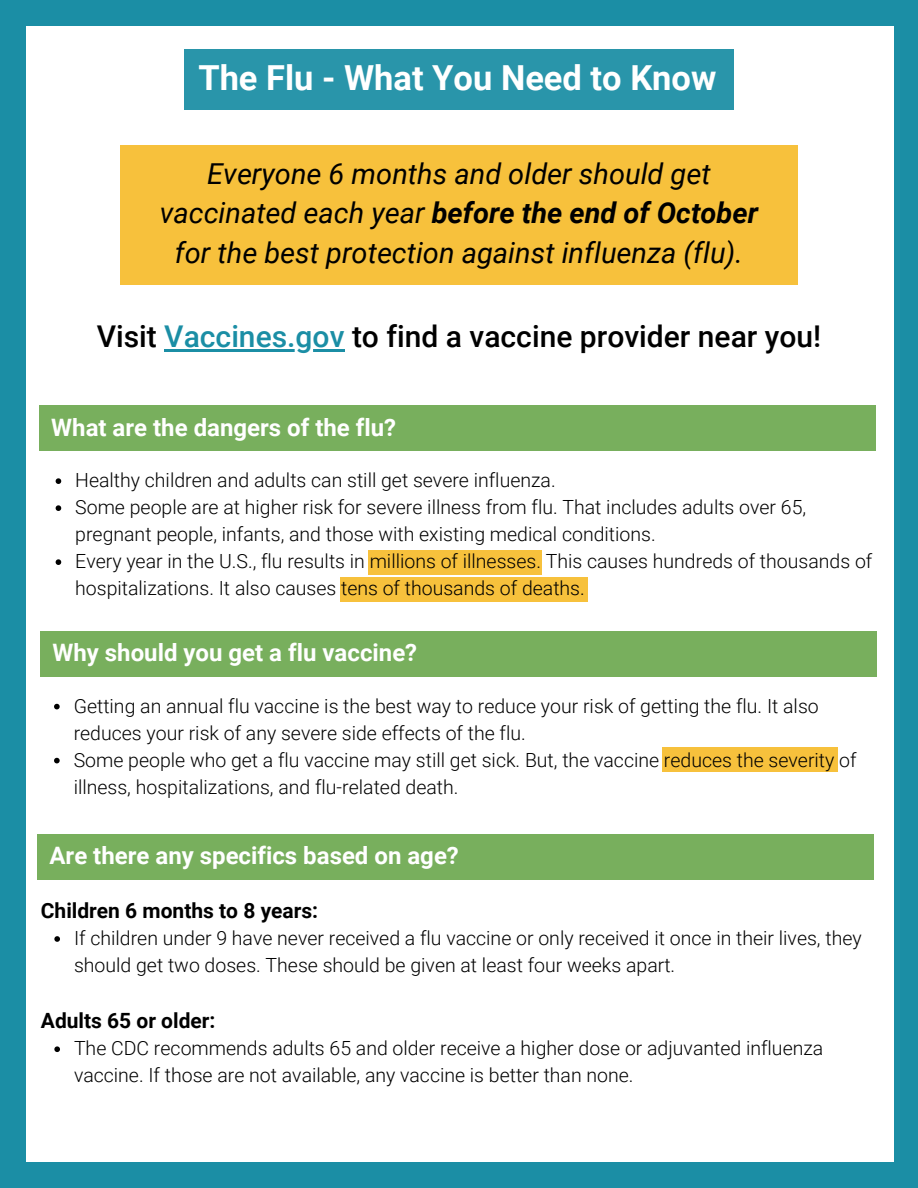
<style>
.page{position:relative;width:918px;height:1188px;background:#fff}
.page>*{position:absolute;margin:0;border:0;box-sizing:border-box;transform-origin:0 0}
.t1{font:700 34.5px "Roboto";color:#fff}
.t2{font:500 30px "Roboto";color:#000}
.t3{font:italic 28.8px/39.3px "Roboto";color:#000;text-align:center}
.t4{font:700 24px "Roboto";color:#fff}
.t5{font:700 21px "Roboto";color:#000}
.t6{font:300 19.5px/27px "Roboto";color:#000}
.s1{font-weight:700}
.s2{color:#1b8ea5}
</style>
<div class="page">
<div style="left:120px;top:145px;width:678px;height:140px;background:#f7c13c"></div>
<div style="left:0;top:0;width:918px;height:25px;background:#1b8ea5"></div>
<hr style="left:164px;top:349px;width:181px;height:2px;background:#1b8ea5">
<div style="left:368px;top:551px;width:173px;height:24px;background:#f7c13c"></div>
<div style="left:340px;top:577px;width:247px;height:24px;background:#f7c13c"></div>
<svg style="left:56px;top:478px;width:5px;height:6px"></svg>
<svg style="left:56px;top:505px;width:5px;height:6px"></svg>
<svg style="left:56px;top:559px;width:5px;height:6px"></svg>
<div style="left:662px;top:748px;width:176px;height:24px;background:#f7c13c"></div>
<svg style="left:54px;top:704px;width:6px;height:5px"></svg>
<svg style="left:54px;top:758px;width:6px;height:5px"></svg>
<svg style="left:54px;top:936px;width:6px;height:6px"></svg>
<svg style="left:54px;top:1046px;width:6px;height:6px"></svg>
<div style="left:0;top:25px;width:25px;height:918px;background:#1b8ea5"></div>
<div style="left:0;top:295px;width:25px;height:893px;background:#1b8ea5"></div>
<div style="left:894px;top:0;width:24px;height:918px;background:#1b8ea5"></div>
<div style="left:894px;top:271px;width:24px;height:917px;background:#1b8ea5"></div>
<div style="left:0;top:1163px;width:918px;height:25px;background:#1b8ea5"></div>
<div style="left:184px;top:49px;width:550px;height:61px;background:#2995aa"></div>
<div style="left:39px;top:406px;width:837px;height:45px;background:#78af5d"></div>
<div style="left:41px;top:631px;width:836px;height:45px;background:#78af5d"></div>
<div style="left:37px;top:834px;width:837px;height:46px;background:#78af5d"></div>
<h1 class="t1" style="left:198px;top:53px;width:520px">The Flu - What You Need to Know</h1>
<h3 class="t3" style="left:160px;top:153px;width:600px">Everyone 6 months and older should get vaccinated each year <span class="s1">before the end of October </span>for the best protection against influenza (flu).</h3>
<h2 class="t2" style="left:97px;top:315px;width:726px">Visit <span class="s2">Vaccines.gov</span> to find a vaccine provider near you!</h2>
<p class="t4" style="left:51px;top:410px;width:346px">What are the dangers of the flu?</p>
<p class="t6" style="left:75px;top:466px;width:799px">Healthy children and adults can still get severe influenza.<br>Some people are at higher risk for severe illness from flu. That includes adults over 65, pregnant people, infants, and those with existing medical conditions.<br>Every year in the U.S., flu results in millions of illnesses. This causes hundreds of thousands of hospitalizations. It also causes tens of thousands of deaths.</p>
<p class="t4" style="left:53px;top:636px;width:366px">Why should you get a flu vaccine?</p>
<p class="t6" style="left:74px;top:692px;width:784px">Getting an annual flu vaccine is the best way to reduce your risk of getting the flu. It also reduces your risk of any severe side effects of the flu.<br>Some people who get a flu vaccine may still get sick. But, the vaccine reduces the severity of illness, hospitalizations, and flu-related death.</p>
<p class="t4" style="left:49px;top:839px;width:411px">Are there any specifics based on age?</p>
<p class="t5" style="left:41px;top:896px;width:279px">Children 6 months to 8 years:</p>
<p class="t6" style="left:74px;top:924px;width:789px">If children under 9 have never received a flu vaccine or only received it once in their lives, they should get two doses. These should be given at least four weeks apart.</p>
<p class="t5" style="left:41px;top:1006px;width:176px">Adults 65 or older:</p>
<p class="t6" style="left:74px;top:1034px;width:751px">The CDC recommends adults 65 and older receive a higher dose or adjuvanted influenza vaccine. If those are not available, any vaccine is better than none.</p>
</div>
